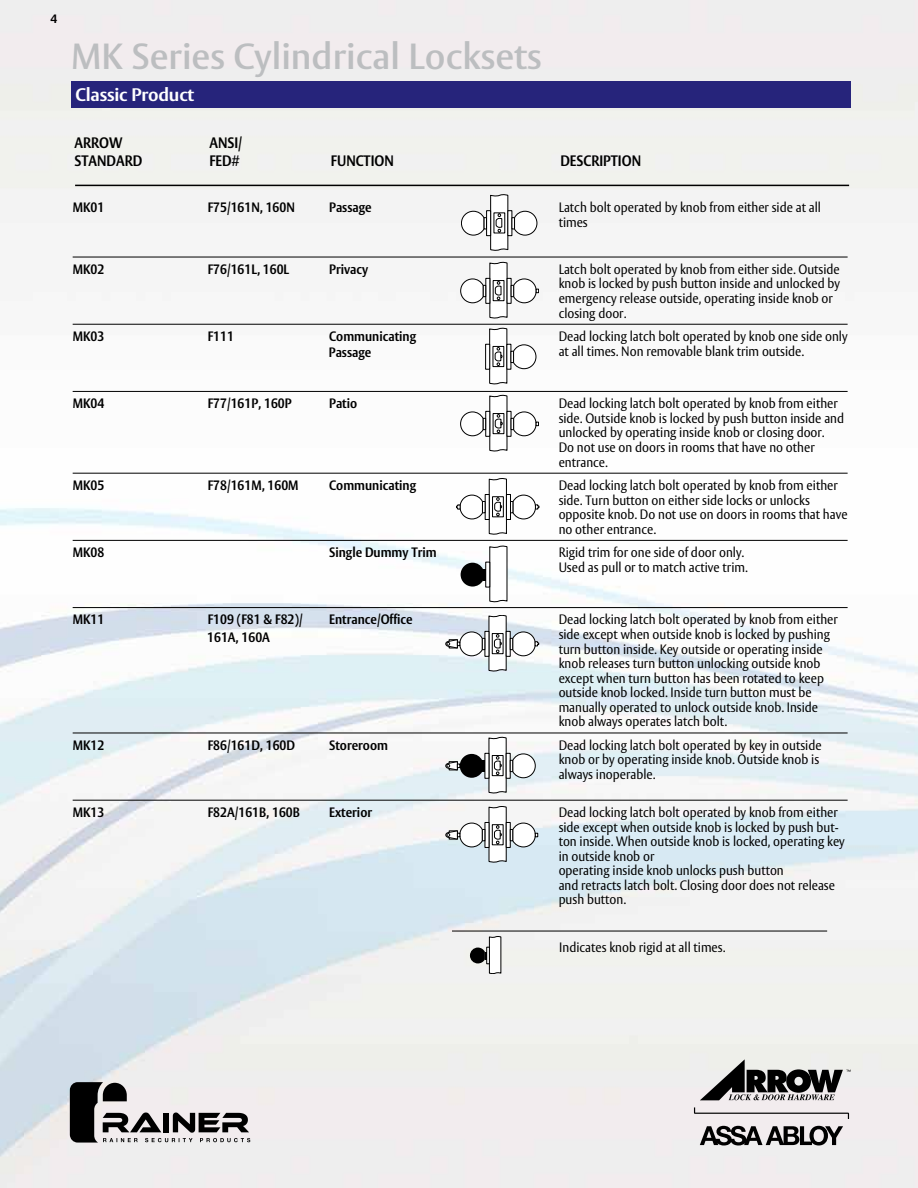
<style>
.page{position:relative;width:918px;height:1188px;background:#fff}
.page>*{position:absolute;margin:0;border:0;box-sizing:border-box;transform-origin:0 0}
.t1{font:600 36px "Vesta";color:#bcbec0}
.t2{font:700 18px "Vesta";letter-spacing:-.01em;color:#fff}
.t3{font:700 15px "Vesta";color:#000;scale:.9 1}
.t4{font:13.5px/14.5px "Vesta";color:#000;scale:.9 1}
.t5{font:700 13.5px "Vesta";color:#000;scale:.9 1}
.t6{font:700 12px "Vesta";color:#000}
</style>
<div class="page">
<img style="left:0;top:0;width:918px;height:1188px">
<svg style="left:694px;top:1107px;width:155px;height:12px;background:#d8d2d4"></svg>
<svg style="left:700px;top:1126px;width:143px;height:20px;background:#767475"></svg>
<svg style="left:700px;top:1059px;width:151px;height:41px;background:#8a8989"></svg>
<div style="left:71px;top:81px;width:779px;height:27px;background:#26247b"></div>
<hr style="left:73px;top:257px;width:775px;height:1px;background:#000">
<hr style="left:73px;top:324px;width:775px;height:1px;background:#000">
<hr style="left:73px;top:391px;width:775px;height:1px;background:#000">
<hr style="left:73px;top:473px;width:775px;height:1px;background:#000">
<hr style="left:73px;top:540px;width:775px;height:1px;background:#000">
<hr style="left:73px;top:607px;width:775px;height:1px;background:#000">
<hr style="left:73px;top:733px;width:775px;height:1px;background:#000">
<hr style="left:73px;top:800px;width:775px;height:1px;background:#000">
<svg style="left:461px;top:194px;width:76px;height:57px"></svg>
<svg style="left:460px;top:262px;width:79px;height:56px"></svg>
<hr style="left:486px;top:344px;width:4px;height:25px;background:#fff">
<div style="left:485px;top:344px;width:5px;height:26px;border:1px solid #000"></div>
<svg style="left:489px;top:328px;width:47px;height:56px"></svg>
<svg style="left:461px;top:546px;width:46px;height:56px"></svg>
<svg style="left:445px;top:615px;width:94px;height:56px"></svg>
<svg style="left:445px;top:737px;width:91px;height:56px"></svg>
<svg style="left:445px;top:806px;width:93px;height:56px"></svg>
<svg style="left:460px;top:395px;width:79px;height:56px"></svg>
<svg style="left:456px;top:478px;width:83px;height:57px"></svg>
<hr style="left:75px;top:185px;width:774px;height:1px;background:#000">
<svg style="left:470px;top:936px;width:31px;height:38px"></svg>
<hr style="left:452px;top:931px;width:375px;height:1px;background:#000">
<svg style="left:70px;top:1082px;width:180px;height:61px;background:#9e9b9c"></svg>
<p class="t6" style="left:50px;top:11px;width:8px">4</p>
<h1 class="t1" style="left:71px;top:35px;width:472px">MK Series Cylindrical Locksets</h1>
<h2 class="t2" style="left:75px;top:85px;width:120px">Classic Product</h2>
<p class="t3" style="left:74px;top:134px;width:55px">Arrow</p>
<p class="t3" style="left:209px;top:134px;width:38px">ANSI/</p>
<p class="t3" style="left:74px;top:152px;width:18px">Standard</p>
<p class="t3" style="left:209px;top:152px;width:35px">FED#</p>
<p class="t3" style="left:331px;top:152px;width:16px">Function</p>
<p class="t3" style="left:560px;top:152px;width:20px">Description</p>
<p class="t5" style="left:73px;top:200px;width:37px">MK01</p>
<p class="t5" style="left:208px;top:200px;width:98px">F75/161N, 160N</p>
<p class="t5" style="left:329px;top:200px;width:49px">Passage</p>
<p class="t4" style="left:559px;top:200px;width:293px">Latch bolt operated by knob from either side at all times</p>
<p class="t5" style="left:73px;top:261px;width:37px">MK02</p>
<p class="t5" style="left:208px;top:261px;width:92px">F76/161L, 160L</p>
<p class="t5" style="left:329px;top:261px;width:45px">Privacy</p>
<p class="t4" style="left:559px;top:262px;width:314px">Latch bolt operated by knob from either side. Outside knob is locked by push button inside and unlocked by emergency release outside, operating inside knob or closing door.</p>
<p class="t5" style="left:73px;top:328px;width:37px">MK03</p>
<p class="t5" style="left:208px;top:328px;width:31px">F111</p>
<p class="t5" style="left:329px;top:328px;width:98px">Communicating</p>
<p class="t4" style="left:559px;top:329px;width:323px">Dead locking latch bolt operated by knob one side only at all times. Non removable blank trim outside.</p>
<p class="t5" style="left:329px;top:345px;width:49px">Passage</p>
<p class="t5" style="left:73px;top:396px;width:37px">MK04</p>
<p class="t5" style="left:208px;top:396px;width:95px">F77/161P, 160P</p>
<p class="t5" style="left:329px;top:396px;width:33px">Patio</p>
<p class="t4" style="left:559px;top:396px;width:319px">Dead locking latch bolt operated by knob from either side. Outside knob is locked by push button inside and unlocked by operating inside knob or closing door.<br>Do not use on doors in rooms that have no other entrance.</p>
<p class="t5" style="left:73px;top:477px;width:37px">MK05</p>
<p class="t5" style="left:208px;top:477px;width:103px">F78/161M, 160M</p>
<p class="t5" style="left:329px;top:477px;width:98px">Communicating</p>
<p class="t4" style="left:559px;top:478px;width:323px">Dead locking latch bolt operated by knob from either side. Turn button on either side locks or unlocks opposite knob. Do not use on doors in rooms that have no other entrance.</p>
<p class="t5" style="left:73px;top:545px;width:37px">MK08</p>
<p class="t5" style="left:329px;top:545px;width:121px">Single Dummy Trim</p>
<p class="t4" style="left:559px;top:545px;width:212px">Rigid trim for one side of door only.<br>Used as pull or to match active trim.</p>
<p class="t5" style="left:73px;top:612px;width:37px">MK11</p>
<p class="t5" style="left:208px;top:612px;width:107px">F109 (F81 &amp; F82)/</p>
<p class="t5" style="left:329px;top:612px;width:94px">Entrance/Office</p>
<p class="t4" style="left:559px;top:612px;width:312px">Dead locking latch bolt operated by knob from either side except when outside knob is locked by pushing turn button inside. Key outside or operating inside knob releases turn button unlocking outside knob except when turn button has been rotated to keep outside knob locked. Inside turn button must be manually operated to unlock outside knob. Inside knob always operates latch bolt.</p>
<p class="t5" style="left:73px;top:737px;width:37px">MK12</p>
<p class="t5" style="left:208px;top:737px;width:99px">F86/161D, 160D</p>
<p class="t5" style="left:329px;top:737px;width:67px">Storeroom</p>
<p class="t4" style="left:559px;top:738px;width:294px">Dead locking latch bolt operated by key in outside knob or by operating inside knob. Outside knob is always inoperable.</p>
<p class="t5" style="left:73px;top:804px;width:37px">MK13</p>
<p class="t5" style="left:208px;top:804px;width:104px">F82A/161B, 160B</p>
<p class="t5" style="left:329px;top:804px;width:49px">Exterior</p>
<p class="t4" style="left:559px;top:805px;width:319px">Dead locking latch bolt operated by knob from either side except when outside knob is locked by push but&shy;ton inside. When outside knob is locked, operating key in outside knob or<br>operating inside knob unlocks push button<br>and retracts latch bolt. Closing door does not release push button.</p>
<p class="t5" style="left:207px;top:629px;width:71px">161A, 160A</p>
<p class="t4" style="left:559px;top:940px;width:186px">Indicates knob rigid at all times.</p>
</div>
